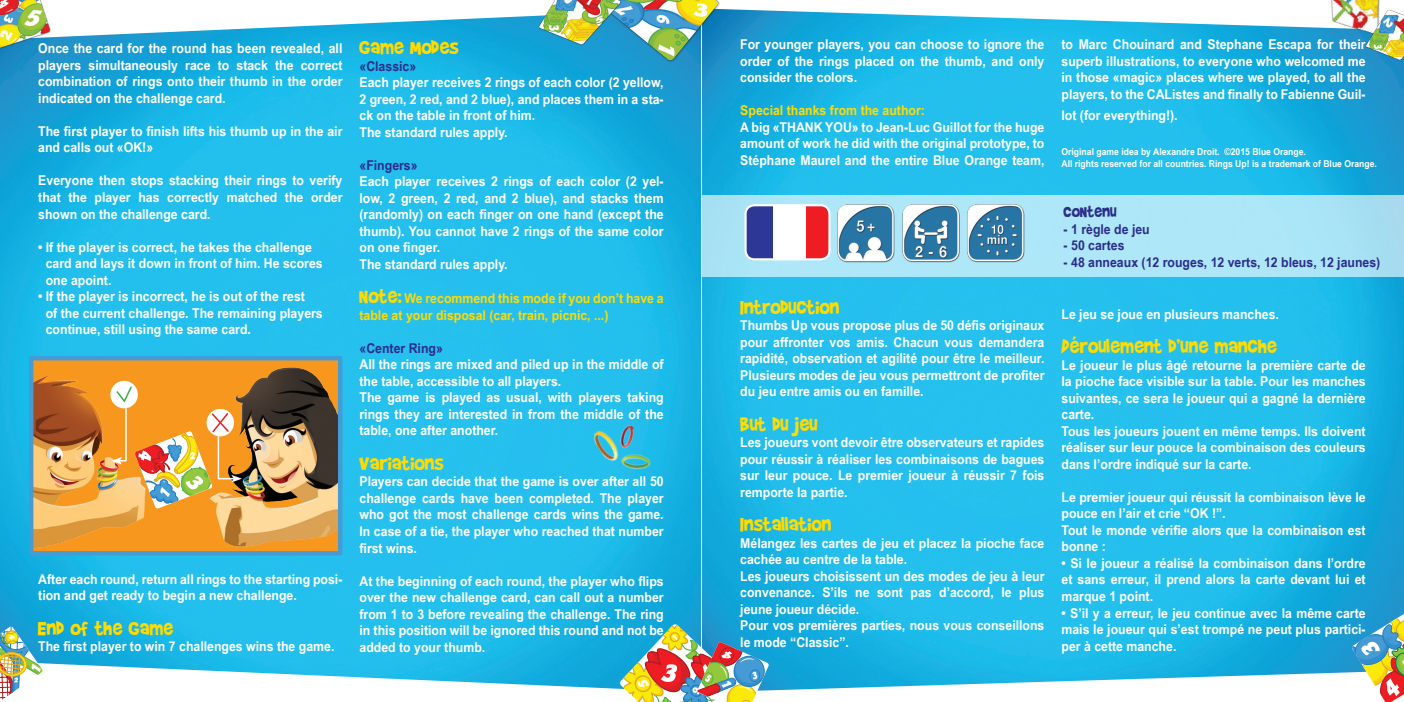
<style>
.page{position:relative;width:1404px;height:702px;background:#fff}
.page>*{position:absolute;margin:0;border:0;box-sizing:border-box;transform-origin:0 0}
.t1{font:22.5px "Brady Bunch Remastered";color:#ffdb01}
.t2{font:18px "Brady Bunch Remastered";color:#2c2c8b}
.t3{font:700 13.5px/16.5px "Arial Narrow";color:#fff;text-align:justify;scale:1.11 1}
.t4{font:700 13.5px/16.5px "Arial Narrow";color:#ffdb01;scale:1.11 1}
.t5{font:700 13.5px "Arial Narrow";color:#2c2c8b;scale:1.11 1}
.t6{font:700 9.45px/12px "Arial Narrow";color:#fff;scale:1.11 1}
.s1{font-family:"Brady Bunch Remastered";font-weight:400;font-size:22.5px}
</style>
<div class="page">
<img style="left:0;top:43px;width:1403px;height:615px">
<svg style="left:51px;top:9px;width:1314px;height:34px"></svg>
<svg style="left:43px;top:658px;width:1308px;height:33px"></svg>
<img style="left:0;top:0;width:51px;height:52px">
<img style="left:598px;top:0;width:122px;height:63px">
<img style="left:538px;top:0;width:83px;height:45px">
<img style="left:1313px;top:0;width:77px;height:39px">
<img style="left:1365px;top:10px;width:38px;height:51px">
<svg style="left:1351px;top:611px;width:52px;height:91px"></svg>
<img style="left:619px;top:624px;width:150px;height:78px">
<svg style="left:0;top:626px;width:43px;height:74px"></svg>
<div style="left:702px;top:195px;width:701px;height:81px;background:#ade7f8"></div>
<img style="left:590px;top:414px;width:65px;height:69px">
<div style="left:772px;top:207px;width:34px;height:50px;background:#fff"></div>
<div style="left:745px;top:206px;width:27px;height:53px;background:#2d3896"></div>
<div style="left:806px;top:206px;width:23px;height:53px;background:#ee1d23"></div>
<div style="left:744px;top:204px;width:86px;height:56px;border:2px solid #fff;border-radius:9px"></div>
<img style="left:837px;top:204px;width:187px;height:58px">
<div style="left:31px;top:358px;width:309px;height:195px;background:#f7971d"></div>
<img style="left:34px;top:367px;width:303px;height:182px">
<div style="left:29px;top:356px;width:313px;height:199px;border:4px solid #459cd5"></div>
<div style="left:110px;top:381px;width:28px;height:27px;background:#fff;border-radius:50%"></div>
<svg style="left:111px;top:385px;width:131px;height:124px"></svg>
<p class="t3" style="left:38px;top:40px;width:275px">Once the card for the round has been revealed, all players simultaneously race to stack the correct combination of rings onto their thumb in the order indicated on the challenge card.</p>
<p class="t3" style="left:38px;top:122px;width:275px">The first player to finish lifts his thumb up in the air and calls out «OK!»</p>
<p class="t3" style="left:38px;top:172px;width:275px">Everyone then stops stacking their rings to verify that the player has correctly matched the order shown on the challenge card.</p>
<p class="t3" style="left:46px;top:238px;width:251px;text-align:left;text-indent:-8px">• If the player is correct, he takes the challenge card and lays it down in front of him. He scores one apoint.</p>
<p class="t3" style="left:46px;top:287px;width:251px;text-align:left;text-indent:-8px">• If the player is incorrect, he is out of the rest<br>of the current challenge. The remaining players continue, still using the same card.</p>
<p class="t3" style="left:38px;top:570px;width:275px">After each round, return all rings to the starting posi&shy;tion and get ready to begin a new challenge.</p>
<h1 class="t1" style="left:38px;top:616px;width:137px">End of the Game</h1>
<p class="t3" style="left:38px;top:637px;width:268px">The first player to win 7 challenges wins the game.</p>
<h1 class="t1" style="left:359px;top:36px;width:101px">Game Modes</h1>
<p class="t5" style="left:359px;top:56px;width:53px">«Classic»</p>
<p class="t3" style="left:359px;top:74px;width:275px;text-align:left">Each player receives 2 rings of each color (2 yellow, 2 green, 2 red, and 2 blue), and places them in a sta&shy;ck on the table in front of him.<br>The standard rules apply.</p>
<p class="t5" style="left:359px;top:155px;width:54px">«Fingers»</p>
<p class="t3" style="left:359px;top:173px;width:275px;text-align:left">Each player receives 2 rings of each color (2 yel&shy;low, 2 green, 2 red, and 2 blue), and stacks them (randomly) on each finger on one hand (except the thumb). You cannot have 2 rings of the same color on one finger.<br>The standard rules apply.</p>
<p class="t4" style="left:359px;top:290px;width:275px"><span class="s1">Note:</span> We recommend this mode if you don’t have a table at your disposal (car, train, picnic, ...)</p>
<p class="t5" style="left:359px;top:338px;width:77px">«Center Ring»</p>
<p class="t3" style="left:359px;top:356px;width:275px;text-align:left">All the rings are mixed and piled up in the middle of the table, accessible to all players.<br>The game is played as usual, with players taking rings they are interested in from the middle of the table, one after another.</p>
<h1 class="t1" style="left:359px;top:451px;width:86px">Variations</h1>
<p class="t3" style="left:359px;top:473px;width:275px">Players can decide that the game is over after all 50 challenge cards have been completed. The player who got the most challenge cards wins the game.<br>In case of a tie, the player who reached that number first wins.</p>
<p class="t3" style="left:359px;top:572px;width:275px">At the beginning of each round, the player who flips over the new challenge card, can call out a number from 1 to 3 before revealing the challenge. The ring in this position will be ignored this round and not be added to your thumb.</p>
<p class="t3" style="left:740px;top:36px;width:275px">For younger players, you can choose to ignore the order of the rings placed on the thumb, and only consider the colors.</p>
<p class="t4" style="left:740px;top:102px;width:168px">Special thanks from the author:</p>
<p class="t3" style="left:740px;top:118px;width:275px">A big «THANK YOU» to Jean-Luc Guillot for the huge amount of work he did with the original prototype, to Stéphane Maurel and the entire Blue Orange team,</p>
<h1 class="t1" style="left:740px;top:295px;width:101px">Introduction</h1>
<p class="t3" style="left:740px;top:316px;width:275px">Thumbs Up vous propose plus de 50 défis originaux pour affronter vos amis. Chacun vous demandera rapidité, observation et agilité pour être le meilleur.<br>Plusieurs modes de jeu vous permettront de profiter du jeu entre amis ou en famille.</p>
<h1 class="t1" style="left:740px;top:412px;width:79px">But du jeu</h1>
<p class="t3" style="left:740px;top:433px;width:275px">Les joueurs vont devoir être observateurs et rapides pour réussir à réaliser les combinaisons de bagues sur leur pouce. Le premier joueur à réussir 7 fois remporte la partie.</p>
<h1 class="t1" style="left:740px;top:513px;width:92px">Installation</h1>
<p class="t3" style="left:740px;top:534px;width:275px;text-align:left">Mélangez les cartes de jeu et placez la pioche face cachée au centre de la table.<br>Les joueurs choisissent un des modes de jeu à leur convenance. S’ils ne sont pas d’accord, le plus jeune joueur décide.<br>Pour vos premières parties, nous vous conseillons le mode “Classic”.</p>
<p class="t3" style="left:1061px;top:36px;width:275px">to Marc Chouinard and Stephane Escapa for their superb illustrations, to everyone who welcomed me in those «magic» places where we played, to all the players, to the CAListes and finally to Fabienne Guil-</p>
<p class="t3" style="left:1061px;top:107px;width:106px">lot (for everything!).</p>
<p class="t6" style="left:1061px;top:145px;width:286px">Original game idea by Alexandre Droit. ©2015 Blue Orange.<br>All rights reserved for all countries. Rings Up! is a trademark of Blue Orange.</p>
<h2 class="t2" style="left:1063px;top:202px;width:55px">CoNtenu</h2>
<p class="t5" style="left:1063px;top:219px;width:79px">- 1 règle de jeu</p>
<p class="t5" style="left:1063px;top:235px;width:56px">- 50 cartes</p>
<p class="t5" style="left:1063px;top:252px;width:287px">- 48 anneaux (12 rouges, 12 verts, 12 bleus, 12 jaunes)</p>
<p class="t3" style="left:1061px;top:305px;width:197px">Le jeu se joue en plusieurs manches.</p>
<h1 class="t1" style="left:1061px;top:335px;width:217px">Déroulement d’une manche</h1>
<p class="t3" style="left:1061px;top:356px;width:275px;text-align:left">Le joueur le plus âgé retourne la première carte de la pioche face visible sur la table. Pour les manches suivantes, ce sera le joueur qui a gagné la dernière carte.<br>Tous les joueurs jouent en même temps. Ils doivent réaliser sur leur pouce la combinaison des couleurs dans l’ordre indiqué sur la carte.</p>
<p class="t3" style="left:1061px;top:488px;width:275px;text-align:left">Le premier joueur qui réussit la combinaison lève le pouce en l’air et crie “OK !”.<br>Tout le monde vérifie alors que la combinaison est bonne :</p>
<p class="t3" style="left:1061px;top:554px;width:275px">• Si le joueur a réalisé la combinaison dans l’ordre et sans erreur, il prend alors la carte devant lui et marque 1 point.</p>
<p class="t3" style="left:1061px;top:603px;width:275px">• S’il y a erreur, le jeu continue avec la même carte mais le joueur qui s’est trompé ne peut plus partici&shy;per à cette manche.</p>
</div>
